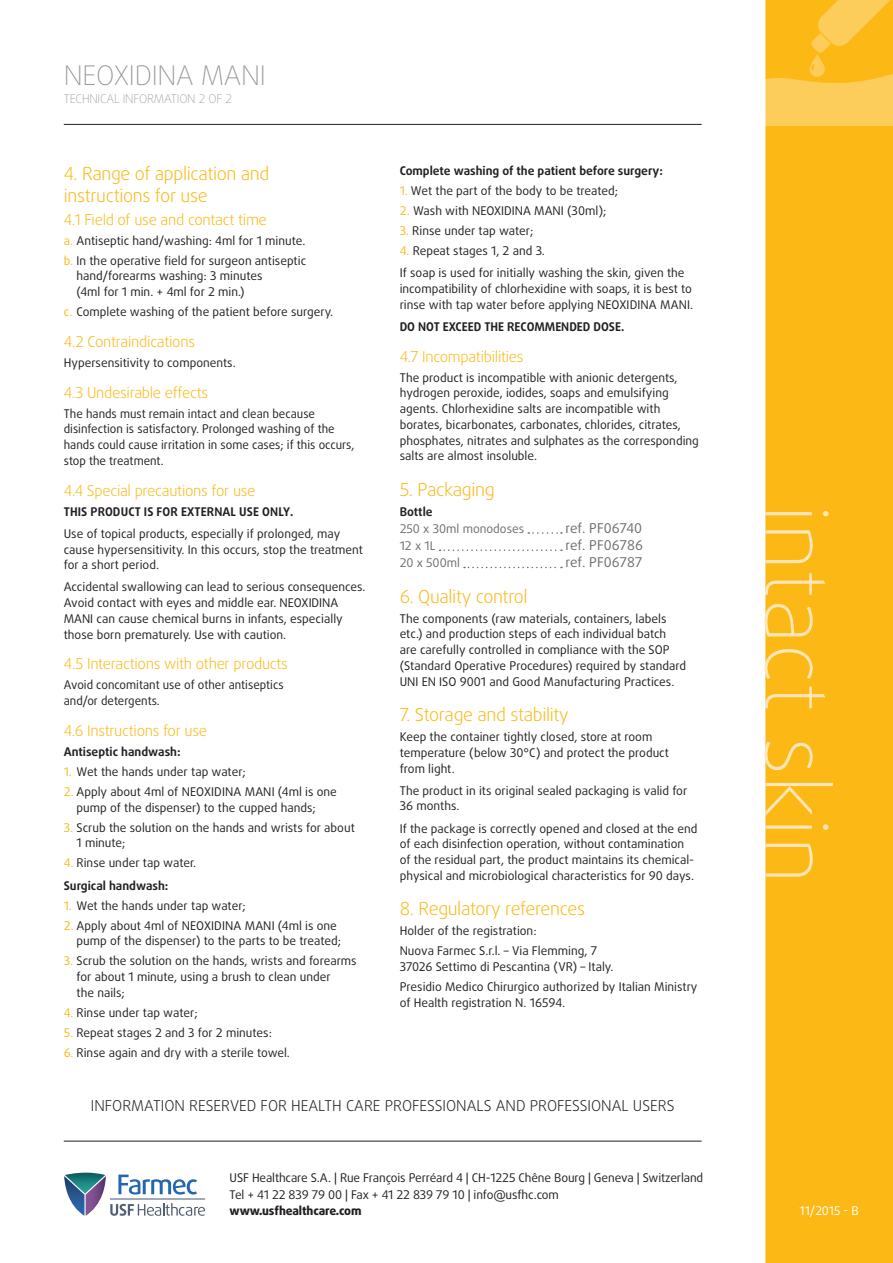
<style>
.page{position:relative;width:893px;height:1263px;background:#fff}
.page>*{position:absolute;margin:0;border:0;box-sizing:border-box;transform-origin:0 0}
.t1{font:100 86.1px "Daxline Pro";color:#fee6b9}
.t2{font:100 27px "Daxline Pro";letter-spacing:-.01em;color:#939598}
.t3{font:300 18px/22.5px "Daxline Pro";letter-spacing:-.02em;color:#fcb814}
.t4{font:300 15px "Daxline Pro";letter-spacing:-.02em;color:#fcb814}
.t5{font:300 15px "Daxline Pro";color:#231f20}
.t6{font:13.5px "Daxline Pro";letter-spacing:.01em;color:#6c6d70}
.t7{font:12px/15.8px "Daxline Pro";color:#231f20}
.t8{font:700 12px "Daxline Pro";color:#231f20}
.t9{font:12px "Daxline Pro";color:#6c6d70}
.t10{font:100 12px "Daxline Pro";letter-spacing:-.02em;color:#939598}
.t11{font:800 12px "Daxline Pro";letter-spacing:-.01em;color:#231f20}
.t12{font:12px "Daxline Pro";letter-spacing:-.01em;color:#fff}
.s1{color:#fcb814}
.s2{font-weight:700}
</style>
<div class="page">
<div style="left:765px;top:125px;width:128px;height:1138px;background:#fcb814"></div>
<svg style="left:765px;top:0;width:128px;height:125px;background:#fcc33a"></svg>
<svg style="left:528px;top:532px;width:34px;height:2px"></svg>
<svg style="left:440px;top:549px;width:122px;height:2px"></svg>
<svg style="left:464px;top:567px;width:98px;height:1px"></svg>
<hr style="left:64px;top:124px;width:638px;height:1px;background:#231f20">
<hr style="left:64px;top:1141px;width:638px;height:1px;background:#231f20">
<svg style="left:64px;top:1172px;width:141px;height:44px"></svg>
<h2 class="t2" style="left:64px;top:57px;width:189px">NEOXI DINA MANI</h2>
<p class="t10" style="left:64px;top:90px;width:170px">TECHNICAL INFORMATION 2 OF 2</p>
<h3 class="t3" style="left:64px;top:162px;width:207px">4. Range of application and instructions for use</h3>
<p class="t4" style="left:64px;top:209px;width:205px">4.1 Field of use and contact time</p>
<p class="t7" style="left:64px;top:230px;width:244px;line-height:20px"><span class="s1">a.</span> Antiseptic hand/washing: 4ml for 1 minute. <span class="s1">b.</span> In the operative field for surgeon antiseptic</p>
<p class="t7" style="left:77px;top:268px;width:187px">hand/forearms washing: 3 minutes (4ml for 1 min. + 4ml for 2 min.)</p>
<p class="t7" style="left:64px;top:304px;width:271px"><span class="s1">c.</span> Complete washing of the patient before surgery.</p>
<p class="t4" style="left:64px;top:331px;width:133px">4.2 Contraindications</p>
<p class="t7" style="left:64px;top:355px;width:173px">Hypersensitivity to components.</p>
<p class="t4" style="left:64px;top:382px;width:146px">4.3 Undesirable effects</p>
<p class="t7" style="left:64px;top:406px;width:292px">The hands must remain intact and clean because disinfection is satisfactory. Prolonged washing of the hands could cause irritation in some cases; if this occurs, stop the treatment.</p>
<p class="t4" style="left:64px;top:480px;width:193px">4.4 Special precautions for use</p>
<p class="t8" style="left:64px;top:503px;width:231px">This product is for EXTERNAL USE ONLY.</p>
<p class="t7" style="left:64px;top:526px;width:301px">Use of topical products, especially if prolonged, may cause hypersensitivity. In this occurs, stop the treatment for a short period.</p>
<p class="t7" style="left:64px;top:579px;width:303px">Accidental swallowing can lead to serious consequences.<br>Avoid contact with eyes and middle ear. NEOXIDINA MANI can cause chemical burns in infants, especially those born prematurely. Use with caution.</p>
<p class="t4" style="left:64px;top:654px;width:226px">4.5 Interactions with other products</p>
<p class="t7" style="left:64px;top:677px;width:221px">Avoid concomitant use of other antiseptics and/or detergents.</p>
<p class="t4" style="left:64px;top:721px;width:145px">4.6 Instructions for use</p>
<p class="t8" style="left:64px;top:744px;width:118px">Antiseptic handwash:</p>
<p class="t7" style="left:64px;top:764px;width:184px"><span class="s1">1.</span> Wet the hands under tap water;</p>
<p class="t7" style="left:64px;top:784px;width:134px"><span class="s1">2.</span> Apply about 4ml of Neoxidina</p>
<p class="t7" style="left:245px;top:784px;width:18px">Mani</p>
<p class="t7" style="left:77px;top:784px;width:262px;text-indent:201px">(4ml is one pump of the dispenser) to the cupped hands;</p>
<p class="t7" style="left:77px;top:820px;width:280px;text-indent:-13px"><span class="s1">3.</span> Scrub the solution on the hands and wrists for about<br>1 minute;</p>
<p class="t7" style="left:64px;top:852px;width:134px;line-height:22.2px"><span class="s1">4.</span> Rinse under tap water.<br><span class="s2">Surgical handwash:</span></p>
<p class="t7" style="left:64px;top:897px;width:184px"><span class="s1">1.</span> Wet the hands under tap water;</p>
<p class="t7" style="left:64px;top:917px;width:134px"><span class="s1">2.</span> Apply about 4ml of Neoxidina</p>
<p class="t7" style="left:245px;top:917px;width:18px">Mani</p>
<p class="t7" style="left:77px;top:917px;width:266px;text-indent:201px">(4ml is one pump of the dispenser) to the parts to be treated;</p>
<p class="t7" style="left:77px;top:953px;width:282px;text-indent:-13px"><span class="s1">3.</span> Scrub the solution on the hands, wrists and forearms for about 1 minute, using a brush to clean under<br>the nails;</p>
<p class="t7" style="left:64px;top:1005px;width:135px"><span class="s1">4.</span> Rinse under tap water;</p>
<p class="t7" style="left:64px;top:1025px;width:210px"><span class="s1">5.</span> Repeat stages 2 and 3 for 2 minutes:</p>
<p class="t7" style="left:64px;top:1045px;width:228px"><span class="s1">6.</span> Rinse again and dry with a sterile towel.</p>
<p class="t8" style="left:400px;top:163px;width:265px">Complete washing of the patient before surgery:</p>
<p class="t7" style="left:400px;top:183px;width:220px"><span class="s1">1.</span> Wet the part of the body to be treated;</p>
<p class="t7" style="left:400px;top:203px;width:208px"><span class="s1">2.</span> Wash with NEOXIDINA MANI (30ml);</p>
<p class="t7" style="left:400px;top:223px;width:135px"><span class="s1">3.</span> Rinse under tap water;</p>
<p class="t7" style="left:400px;top:240px;width:286px;line-height:22.2px"><span class="s1">4.</span> Repeat stages 1, 2 and 3.<br>If soap is used for initially washing the skin, given the</p>
<p class="t7" style="left:400px;top:281px;width:294px">incompatibility of chlorhexidine with soaps, it is best to rinse with tap water before applying Neoxidina</p>
<p class="t7" style="left:660px;top:297px;width:34px">Mani .</p>
<p class="t8" style="left:400px;top:319px;width:226px">DO NOT EXCEED THE RECOMMENDED DOSE.</p>
<p class="t4" style="left:400px;top:346px;width:125px">4.7 Incompatibilities</p>
<p class="t7" style="left:400px;top:370px;width:301px">The product is incompatible with anionic detergents, hydrogen peroxide, iodides, soaps and emulsifying agents. Chlorhexidine salts are incompatible with borates, bicarbonates, carbonates, chlorides, citrates, phosphates, nitrates and sulphates as the corresponding salts are almost insoluble.</p>
<h3 class="t3" style="left:400px;top:478px;width:96px">5. Packaging</h3>
<p class="t8" style="left:400px;top:503px;width:34px">Bottle</p>
<p class="t9" style="left:400px;top:521px;width:126px">250 x 30ml monodoses</p>
<p class="t6" style="left:565px;top:519px;width:78px">ref. PF06740</p>
<p class="t9" style="left:400px;top:538px;width:37px">12 x 1L</p>
<p class="t6" style="left:565px;top:536px;width:79px">ref. PF06786</p>
<p class="t9" style="left:400px;top:555px;width:62px">20 x 500ml</p>
<p class="t6" style="left:565px;top:554px;width:79px">ref. PF06787</p>
<h3 class="t3" style="left:400px;top:585px;width:129px">6. Quality control</h3>
<p class="t7" style="left:400px;top:611px;width:288px">The components (raw materials, containers, labels etc.) and production steps of each individual batch are carefully controlled in compliance with the SOP (Standard Operative Procedures) required by standard UNI EN ISO 9001 and Good Manufacturing Practices.</p>
<h3 class="t3" style="left:400px;top:703px;width:171px">7. Storage and stability</h3>
<p class="t7" style="left:400px;top:729px;width:271px">Keep the container tightly closed, store at room temperature (below 30°C) and protect the product from light.</p>
<p class="t7" style="left:400px;top:782px;width:289px">The product in its original sealed packaging is valid for<br>36 months.</p>
<p class="t7" style="left:400px;top:820px;width:299px">If the package is correctly opened and closed at the end of each disinfection operation, without contamination of the residual part, the product maintains its chemical&shy;physical and microbiological characteristics for 90 days.</p>
<h3 class="t3" style="left:400px;top:897px;width:187px">8. Regulatory references</h3>
<p class="t7" style="left:400px;top:921px;width:199px;line-height:20px">Holder of the registration:<br>Nuova Farmec S.r.l. – Via Flemming, 7</p>
<p class="t7" style="left:400px;top:957px;width:299px;line-height:20px">37026 Settimo di Pescantina (VR) – Italy.<br>Presidio Medico Chirurgico authorized by Italian Ministry</p>
<p class="t7" style="left:400px;top:994px;width:167px">of Health registration N. 16594.</p>
<p class="t5" style="left:91px;top:1095px;width:585px">INFORMATION RESERVED FOR HEALTH CARE PROFESSIONALS AND PROFESSIONAL USERS</p>
<h1 class="t1" style="left:853px;top:504px;width:381px;rotate:90deg">INTACT SKIN</h1>
<p class="t7" style="left:230px;top:1170px;width:475px;line-height:16.5px">USF Healthcare S.A. | Rue François Perréard 4 | CH-1225 Chêne Bourg | Geneva | Switzerland<br>Tel + 41 22 839 79 00 | Fax + 41 22 839 79 10 | info@usfhc.com</p>
<p class="t11" style="left:230px;top:1203px;width:133px">www.usfhealthcare.com</p>
<p class="t12" style="left:799px;top:1203px;width:61px">11/2015 - B</p>
</div>
